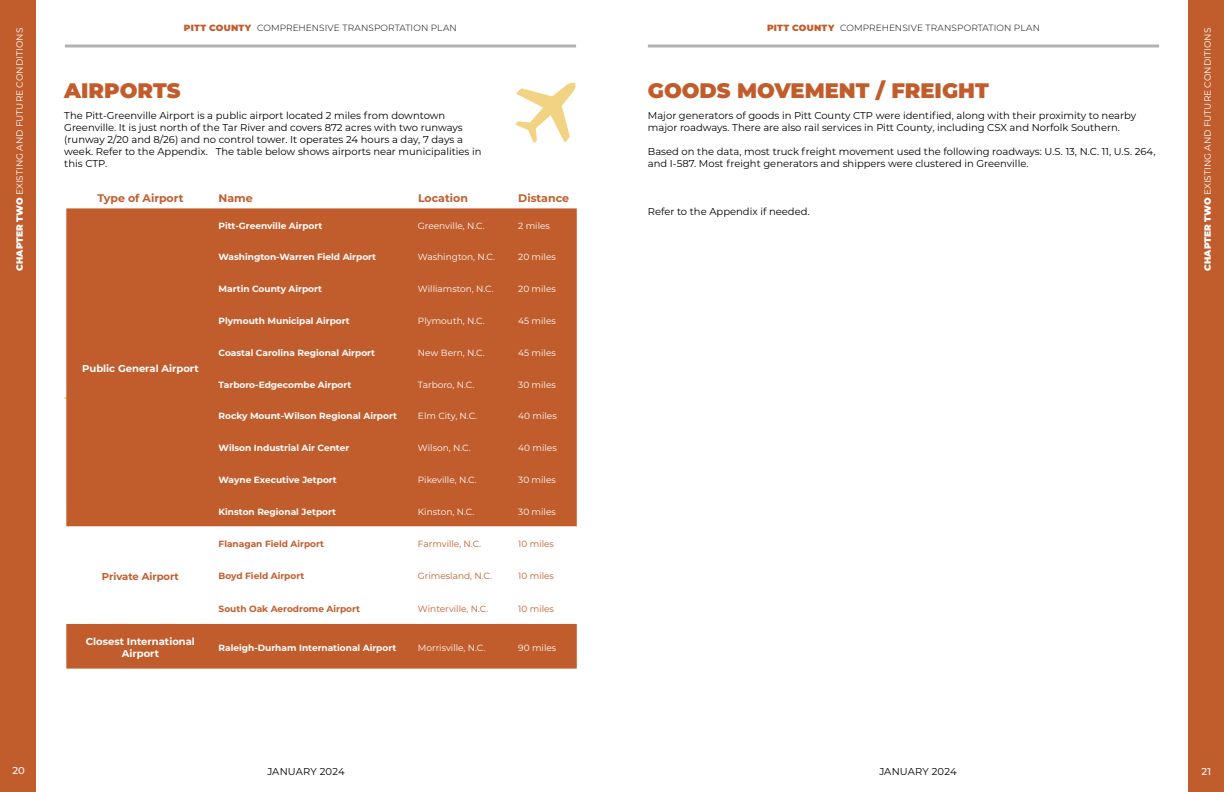
<style>
.page{position:relative;width:1224px;height:792px;background:#fff}
.page>*{position:absolute;margin:0;border:0;box-sizing:border-box;transform-origin:0 0}
.t1{font:900 21px "Montserrat";color:#c15d2d}
.t2{font:700 11px "Montserrat";color:#c15d2d}
.t3{font:10px/12px "Montserrat";color:#000}
.t4{font:700 10px/12px "Montserrat";color:#fff;text-align:center}
.t5{font:700 10px "Montserrat";color:#c15d2d}
.t6{font:500 10px "Montserrat";color:#fff}
.t7{font:9px "Montserrat";color:#fff}
.t8{font:700 9px "Montserrat";color:#fff}
.t9{font:300 9px "Montserrat";letter-spacing:.01em;color:#000}
.t10{font:9px "Montserrat";color:#c15d2d}
.t11{font:700 9px "Montserrat";color:#c15d2d}
.s1{font-weight:900;color:#c15d2d}
.s2{font-weight:900}
</style>
<div class="page">
<hr style="left:64px;top:397px;width:512px;height:2px;background:#f2d383">
<svg style="left:66px;top:208px;width:511px;height:461px;fill:#c15d2d"></svg>
<svg style="left:515px;top:82px;width:61px;height:61px"></svg>
<svg style="left:648px;top:44px;width:511px;height:4px;background:#c5c5c5"></svg>
<svg style="left:65px;top:44px;width:511px;height:4px;background:#c5c5c5"></svg>
<div style="left:1188px;top:0;width:36px;height:792px;background:#c15d2d"></div>
<div style="left:0;top:0;width:36px;height:792px;background:#c15d2d"></div>
<p class="t9" style="left:184px;top:21px;width:275px"><span class="s1">PITT COUNTY</span> COMPREHENSIVE TRANSPORTATION PLAN</p>
<p class="t9" style="left:767px;top:21px;width:275px"><span class="s1">PITT COUNTY</span> COMPREHENSIVE TRANSPORTATION PLAN</p>
<p class="t7" style="left:13px;top:271px;width:244px;rotate:-90deg"><span class="s2">CHAPTER TWO</span> EXISTING AND FUTURE CONDITIONS</p>
<p class="t7" style="left:1201px;top:271px;width:244px;rotate:-90deg"><span class="s2">CHAPTER TWO</span> EXISTING AND FUTURE CONDITIONS</p>
<p class="t7" style="left:1201px;top:234px;width:202px;rotate:-90deg"><span class="s2">CHAPTER THREE</span> CTP PROJECT PROPOSAL</p>
<h1 class="t1" style="left:648px;top:75px;width:342px">GOODS MOVEMENT / FREIGHT</h1>
<p class="t3" style="left:648px;top:109px;width:490px">Major generators of goods in Pitt County CTP were identified, along with their proximity to nearby major roadways. There are also rail services in Pitt County, including CSX and Norfolk Southern.</p>
<p class="t3" style="left:648px;top:145px;width:509px">Based on the data, most truck freight movement used the following roadways: U.S. 13, N.C. 11, U.S. 264, and I-587. Most freight generators and shippers were clustered in Greenville.</p>
<p class="t3" style="left:648px;top:205px;width:163px">Refer to the Appendix if needed.</p>
<h1 class="t1" style="left:64px;top:75px;width:118px">AIRPORTS</h1>
<p class="t3" style="left:64px;top:109px;width:419px">The Pitt-Greenville Airport is a public airport located 2 miles from downtown Greenville. It is just north of the Tar River and covers 872 acres with two runways (runway 2/20 and 8/26) and no control tower. It operates 24 hours a day, 7 days a week. Refer to the Appendix. The table below shows airports near municipalities in this CTP.</p>
<p class="t2" style="left:97px;top:191px;width:88px">Type of Airport</p>
<p class="t2" style="left:219px;top:191px;width:36px">Name</p>
<p class="t2" style="left:418px;top:191px;width:51px">Location</p>
<p class="t2" style="left:518px;top:191px;width:52px">Distance</p>
<p class="t8" style="left:219px;top:219px;width:105px">Pitt-Greenville Airport</p>
<p class="t7" style="left:418px;top:219px;width:68px">Greenville, N.C.</p>
<p class="t7" style="left:518px;top:219px;width:33px">2 miles</p>
<p class="t8" style="left:219px;top:251px;width:159px">Washington-Warren Field Airport</p>
<p class="t7" style="left:418px;top:251px;width:79px">Washington, N.C.</p>
<p class="t7" style="left:518px;top:251px;width:39px">20 miles</p>
<p class="t8" style="left:219px;top:283px;width:105px">Martin County Airport</p>
<p class="t7" style="left:418px;top:283px;width:77px">Williamston, N.C.</p>
<p class="t7" style="left:518px;top:283px;width:39px">20 miles</p>
<p class="t8" style="left:219px;top:314px;width:133px">Plymouth Municipal Airport</p>
<p class="t7" style="left:418px;top:315px;width:68px">Plymouth, N.C.</p>
<p class="t7" style="left:518px;top:315px;width:39px">45 miles</p>
<p class="t8" style="left:219px;top:346px;width:158px">Coastal Carolina Regional Airport</p>
<p class="t7" style="left:418px;top:346px;width:68px">New Bern, N.C.</p>
<p class="t7" style="left:518px;top:346px;width:39px">45 miles</p>
<p class="t8" style="left:219px;top:378px;width:134px">Tarboro-Edgecombe Airport</p>
<p class="t7" style="left:418px;top:378px;width:58px">Tarboro, N.C.</p>
<p class="t7" style="left:518px;top:378px;width:39px">30 miles</p>
<p class="t8" style="left:219px;top:410px;width:180px">Rocky Mount-Wilson Regional Airport</p>
<p class="t7" style="left:418px;top:410px;width:61px">Elm City, N.C.</p>
<p class="t7" style="left:518px;top:410px;width:40px">40 miles</p>
<p class="t8" style="left:219px;top:441px;width:132px">Wilson Industrial Air Center</p>
<p class="t7" style="left:418px;top:442px;width:54px">Wilson, N.C.</p>
<p class="t7" style="left:518px;top:442px;width:40px">40 miles</p>
<p class="t8" style="left:219px;top:473px;width:120px">Wayne Executive Jetport</p>
<p class="t7" style="left:418px;top:474px;width:60px">Pikeville, N.C.</p>
<p class="t7" style="left:518px;top:474px;width:39px">30 miles</p>
<p class="t8" style="left:219px;top:505px;width:119px">Kinston Regional Jetport</p>
<p class="t7" style="left:418px;top:505px;width:58px">Kinston, N.C.</p>
<p class="t7" style="left:518px;top:505px;width:39px">30 miles</p>
<p class="t4" style="left:82px;top:362px;width:118px">Public General Airport</p>
<p class="t5" style="left:102px;top:569px;width:78px">Private Airport</p>
<p class="t11" style="left:219px;top:537px;width:107px">Flanagan Field Airport</p>
<p class="t10" style="left:418px;top:538px;width:65px">Farmville, N.C.</p>
<p class="t10" style="left:518px;top:538px;width:37px">10 miles</p>
<p class="t11" style="left:219px;top:570px;width:87px">Boyd Field Airport</p>
<p class="t10" style="left:418px;top:570px;width:76px">Grimesland, N.C.</p>
<p class="t10" style="left:518px;top:570px;width:37px">10 miles</p>
<p class="t11" style="left:219px;top:602px;width:143px">South Oak Aerodrome Airport</p>
<p class="t10" style="left:418px;top:602px;width:72px">Winterville, N.C.</p>
<p class="t10" style="left:518px;top:602px;width:37px">10 miles</p>
<p class="t4" style="left:86px;top:635px;width:111px">Closest International<br>Airport</p>
<p class="t8" style="left:219px;top:641px;width:179px">Raleigh-Durham International Airport</p>
<p class="t7" style="left:418px;top:641px;width:69px">Morrisville, N.C.</p>
<p class="t7" style="left:518px;top:641px;width:40px">90 miles</p>
<p class="t6" style="left:13px;top:764px;width:14px">20</p>
<p class="t3" style="left:267px;top:765px;width:79px">JANUARY 2024</p>
<p class="t3" style="left:879px;top:765px;width:79px">JANUARY 2024</p>
<p class="t6" style="left:1202px;top:765px;width:11px">21</p>
</div>
